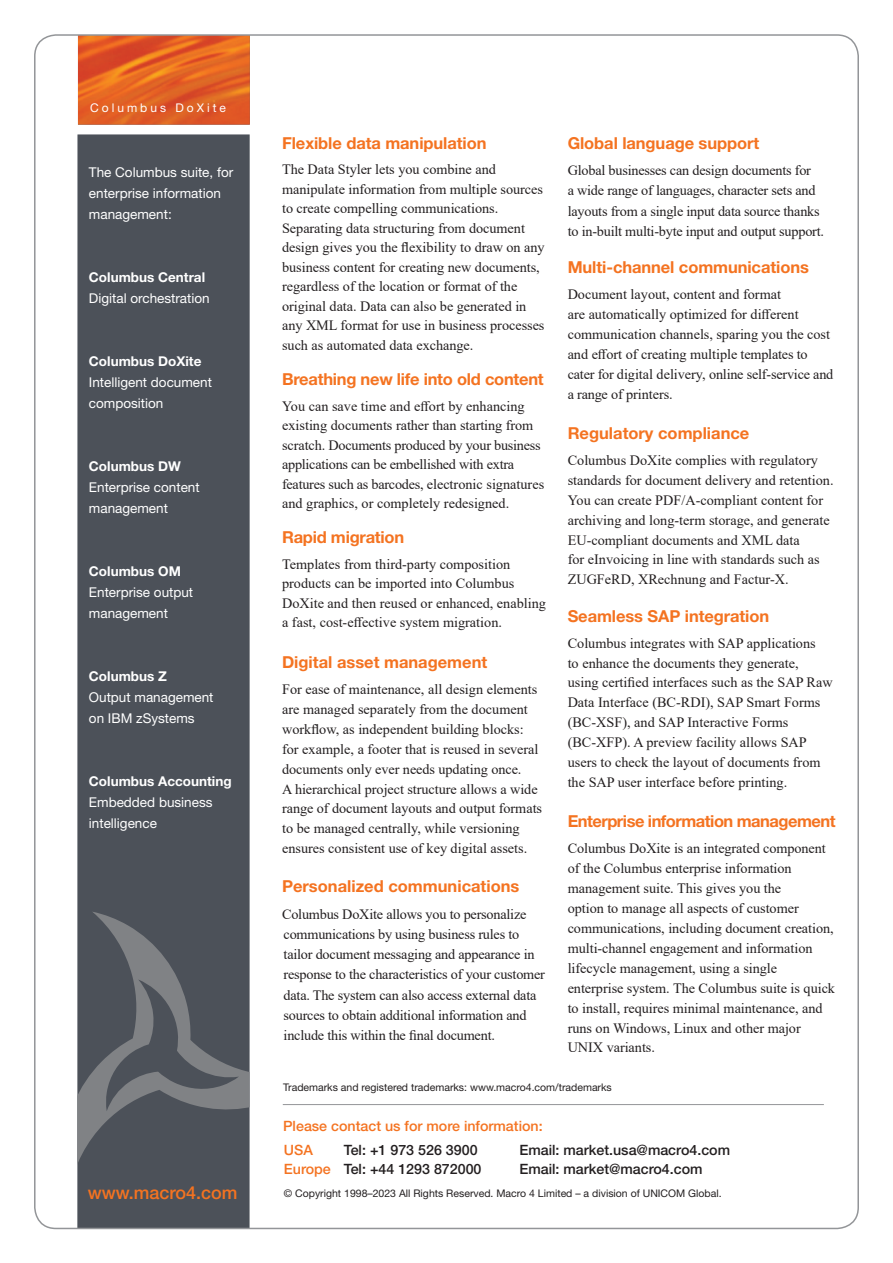
<style>
.page{position:relative;width:893px;height:1263px;background:#fff}
.page>*{position:absolute;margin:0;border:0;box-sizing:border-box;transform-origin:0 0}
.t1{font:500 18px "Helvetica Neue LT Std";color:#f47321}
.t2{font:700 16.5px "Helvetica Neue LT Std";letter-spacing:-.005em;color:#f47321}
.t3{font:700 16.5px "Helvetica Neue LT Std";letter-spacing:-.03em;color:#f47321}
.t4{font:14.25px/20px "Times New Roman";letter-spacing:-.005em;color:#231f20}
.t5{font:500 14.25px "Helvetica Neue LT Std";color:#231f20}
.t6{font:500 14.25px "Helvetica Neue LT Std";color:#f47321}
.t7{font:13.5px/21px "Helvetica Neue LT Std";color:#fff}
.t8{font:700 13.5px "Helvetica Neue LT Std";color:#fff}
.t9{font:12px "Helvetica Neue LT Std";letter-spacing:.25em;color:#fff}
.t10{font:10.5px "Helvetica Neue LT Std";color:#231f20}
.s1{color:#f47321}
</style>
<div class="page">
<img style="left:78px;top:37px;width:172px;height:88px">
<div style="left:77px;top:134px;width:173px;height:1094px;background:#4c5159"></div>
<svg style="left:77px;top:911px;width:173px;height:280px"></svg>
<svg style="left:106px;top:979px;width:133px;height:132px"></svg>
<hr style="left:283px;top:1104px;width:541px;height:1px;background:#939598">
<p class="t9" style="left:90px;top:101px;width:137px">Columbus DoXite</p>
<p class="t7" style="left:89px;top:161px;width:146px">The Columbus suite, for enterprise information</p>
<p class="t7" style="left:89px;top:203px;width:84px">management:</p>
<p class="t8" style="left:89px;top:268px;width:118px">Columbus Central</p>
<p class="t7" style="left:89px;top:287px;width:122px">Digital orchestration</p>
<p class="t8" style="left:89px;top:352px;width:114px">Columbus DoXite</p>
<p class="t7" style="left:89px;top:371px;width:125px">Intelligent document composition</p>
<p class="t8" style="left:89px;top:457px;width:93px">Columbus DW</p>
<p class="t7" style="left:89px;top:476px;width:112px">Enterprise content management</p>
<p class="t8" style="left:89px;top:562px;width:93px">Columbus OM</p>
<p class="t7" style="left:89px;top:581px;width:106px">Enterprise output</p>
<p class="t7" style="left:89px;top:602px;width:81px">management</p>
<p class="t8" style="left:89px;top:667px;width:79px">Columbus Z</p>
<p class="t7" style="left:89px;top:686px;width:126px">Output management on IBM zSystems</p>
<p class="t8" style="left:89px;top:772px;width:144px">Columbus Accounting</p>
<p class="t7" style="left:89px;top:791px;width:125px">Embedded business intelligence</p>
<p class="t1" style="left:88px;top:1182px;width:151px">www.macro4.com</p>
<p class="t2" style="left:568px;top:133px;width:193px">Global language support</p>
<p class="t4" style="left:568px;top:160px;width:253px">Global businesses can design documents for a wide range of languages, character sets and layouts from a single input data source thanks</p>
<p class="t4" style="left:568px;top:221px;width:258px">to in-built multi-byte input and output support.</p>
<p class="t2" style="left:568px;top:257px;width:243px">Multi-channel communications</p>
<p class="t4" style="left:568px;top:284px;width:267px">Document layout, content and format<br>are automatically optimized for different communication channels, sparing you the cost and effort of creating multiple templates to cater for digital delivery, online self-service and a range of printers.</p>
<p class="t2" style="left:568px;top:423px;width:183px">Regulatory compliance</p>
<p class="t4" style="left:568px;top:449px;width:267px">Columbus DoXite complies with regulatory standards for document delivery and retention.<br>You can create PDF/A-compliant content for archiving and long-term storage, and generate EU-compliant documents and XML data<br>for eInvoicing in line with standards such as ZUGFeRD, XRechnung and Factur-X.</p>
<p class="t2" style="left:568px;top:605px;width:203px">Seamless SAP integration</p>
<p class="t4" style="left:568px;top:632px;width:250px">Columbus integrates with SAP applications</p>
<p class="t4" style="left:568px;top:652px;width:233px">to enhance the documents they generate,</p>
<p class="t4" style="left:568px;top:672px;width:267px">using certified interfaces such as the SAP Raw</p>
<p class="t4" style="left:568px;top:692px;width:254px">Data Interface (BC-RDI), SAP Smart Forms</p>
<p class="t4" style="left:568px;top:712px;width:222px">(BC-XSF), and SAP Interactive Forms</p>
<p class="t4" style="left:568px;top:732px;width:254px">(BC-XFP). A preview facility allows SAP users to check the layout of documents from the SAP user interface before printing.</p>
<p class="t3" style="left:568px;top:811px;width:269px">Enterprise information management</p>
<p class="t4" style="left:568px;top:838px;width:260px">Columbus DoXite is an integrated component</p>
<p class="t4" style="left:568px;top:858px;width:268px">of the Columbus enterprise information management suite. This gives you the<br>option to manage all aspects of customer communications, including document creation,</p>
<p class="t4" style="left:568px;top:937px;width:269px">multi-channel engagement and information lifecycle management, using a single enterprise system. The Columbus suite is quick to install, requires minimal maintenance, and runs on Windows, Linux and other major UNIX variants.</p>
<p class="t10" style="left:283px;top:1081px;width:330px">Trademarks and registered trademarks: www.macro4.com/trademarks</p>
<p class="t2" style="left:282px;top:133px;width:206px">Flexible data manipulation</p>
<p class="t4" style="left:282px;top:159px;width:264px;line-height:19.5px">The Data Styler lets you combine and manipulate information from multiple sources to create compelling communications.<br>Separating data structuring from document design gives you the flexibility to draw on any business content for creating new documents, regardless of the location or format of the original data. Data can also be generated in any XML format for use in business processes such as automated data exchange.</p>
<p class="t2" style="left:282px;top:369px;width:263px">Breathing new life into old content</p>
<p class="t4" style="left:282px;top:396px;width:264px;line-height:19.5px">You can save time and effort by enhancing existing documents rather than starting from scratch. Documents produced by your business applications can be embellished with extra features such as barcodes, electronic signatures and graphics, or completely redesigned.</p>
<p class="t2" style="left:282px;top:527px;width:124px">Rapid migration</p>
<p class="t4" style="left:282px;top:554px;width:265px;line-height:19.5px">Templates from third-party composition products can be imported into Columbus DoXite and then reused or enhanced, enabling a fast, cost-effective system migration.</p>
<p class="t2" style="left:282px;top:652px;width:207px">Digital asset management</p>
<p class="t4" style="left:282px;top:678px;width:258px">For ease of maintenance, all design elements are managed separately from the document workflow, as independent building blocks: for example, a footer that is reused in several documents only ever needs updating once.</p>
<p class="t4" style="left:282px;top:778px;width:262px">A hierarchical project structure allows a wide range of document layouts and output formats to be managed centrally, while versioning ensures consistent use of key digital assets.</p>
<p class="t2" style="left:282px;top:876px;width:239px">Personalized communications</p>
<p class="t4" style="left:282px;top:903px;width:264px">Columbus DoXite allows you to personalize communications by using business rules to tailor document messaging and appearance in response to the characteristics of your customer data. The system can also access external data sources to obtain additional information and include this within the final document.</p>
<p class="t6" style="left:283px;top:1117px;width:261px">Please contact us for more information:</p>
<p class="t6" style="left:284px;top:1141px;width:31px">USA</p>
<p class="t5" style="left:344px;top:1141px;width:135px">Tel: +1 973 526 3900</p>
<p class="t5" style="left:519px;top:1141px;width:212px">Email: market.usa@macro4.com</p>
<p class="t5" style="left:284px;top:1161px;width:199px"><span class="s1">Europe</span> Tel: +44 1293 872000</p>
<p class="t5" style="left:519px;top:1161px;width:185px">Email: market@macro4.com</p>
<p class="t10" style="left:284px;top:1187px;width:439px">© Copyright 1998–2023 All Rights Reserved. Macro 4 Limited – a division of UNICOM Global.</p>
</div>
